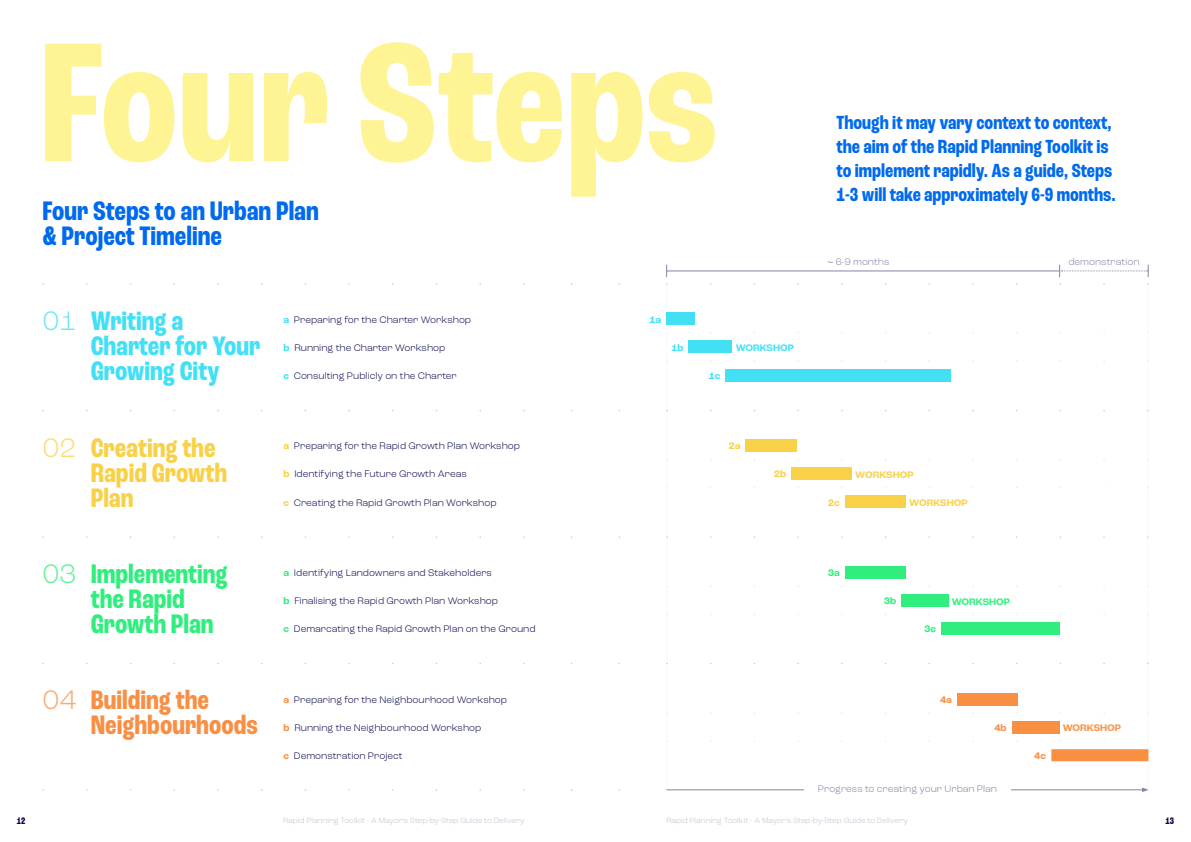
<style>
.page{position:relative;width:1191px;height:842px;background:#fff}
.page>*{position:absolute;margin:0;border:0;box-sizing:border-box;transform-origin:0 0}
.t1{font:700 condensed 28.1px/25.2px "Roc Grotesk";color:#006aef}
.t2{font:700 condensed 28.1px/25.2px "Roc Grotesk";color:#41e0f5}
.t3{font:700 condensed 28.1px/25.2px "Roc Grotesk";color:#30ee7d}
.t4{font:700 condensed 28.1px/25.2px "Roc Grotesk";color:#f8d148}
.t5{font:700 condensed 28.1px/25.2px "Roc Grotesk";color:#f98f43}
.t6{font:300 28.1px "Roc Grotesk";color:#70e8f8}
.t7{font:300 28.1px "Roc Grotesk";color:#fadd76}
.t8{font:300 28.1px "Roc Grotesk";color:#64f29e}
.t9{font:300 28.1px "Roc Grotesk";color:#faab72}
.t10{font:700 condensed 20px/24px "Roc Grotesk";color:#006aef}
.t11{font:300 10px "Roc Grotesk";color:#06074c}
.t12{font:300 10px "Roc Grotesk";color:#8383a5}
.t13{font:700 10px "Roc Grotesk";color:#f8d351}
.t14{font:700 10px "Roc Grotesk";color:#4ae2f6}
.t15{font:700 10px "Roc Grotesk";color:#3aef84}
.t16{font:700 10px "Roc Grotesk";color:#f9954d}
.t17{font:700 10px "Roc Grotesk";color:#41e0f5}
.t18{font:700 10px "Roc Grotesk";color:#f8d148}
.t19{font:700 10px "Roc Grotesk";color:#30ee7d}
.t20{font:700 10px "Roc Grotesk";color:#f98f43}
.t21{font:700 condensed 10px "Roc Grotesk";color:#06074c}
.t22{font:300 8px "Roc Grotesk";color:#c1c1d2}
.s1{font-weight:700;color:#41e0f5}
.s2{font-weight:700;color:#f8d148}
.s3{font-weight:700;color:#30ee7d}
.s4{font-weight:700;color:#f98f43}
</style>
<div class="page">
<svg style="left:45px;top:42px;width:669px;height:155px"></svg>
<hr style="left:666px;top:284px;width:1px;height:506px;background:#f9f9fa">
<hr style="left:1147px;top:284px;width:1px;height:506px;background:#f9f9fa">
<div style="left:666px;top:313px;width:29px;height:12px;background:#41e0f5"></div>
<div style="left:745px;top:440px;width:52px;height:12px;background:#f8d148"></div>
<div style="left:845px;top:566px;width:60px;height:12px;background:#30ee7d"></div>
<div style="left:956px;top:693px;width:61px;height:12px;background:#f98f43"></div>
<div style="left:941px;top:622px;width:118px;height:12px;background:#30ee7d"></div>
<div style="left:725px;top:369px;width:226px;height:12px;background:#41e0f5"></div>
<div style="left:688px;top:341px;width:44px;height:12px;background:#41e0f5"></div>
<div style="left:791px;top:468px;width:60px;height:12px;background:#f8d148"></div>
<div style="left:845px;top:496px;width:60px;height:12px;background:#f8d148"></div>
<div style="left:901px;top:594px;width:47px;height:12px;background:#30ee7d"></div>
<div style="left:1012px;top:721px;width:47px;height:12px;background:#f98f43"></div>
<hr style="left:1011px;top:789px;width:132px;height:1px;background:#8383a5">
<svg style="left:1142px;top:787px;width:6px;height:5px"></svg>
<hr style="left:666px;top:789px;width:138px;height:1px;background:#8383a5">
<hr style="left:666px;top:271px;width:393px;height:1px;background:#8383a5">
<svg style="left:666px;top:265px;width:1px;height:12px"></svg>
<svg style="left:1059px;top:265px;width:90px;height:12px"></svg>
<svg style="left:1051px;top:749px;width:97px;height:12px"></svg>
<h1 class="t1" style="left:43px;top:199px;width:278px">Four Steps to an Urban Plan &amp; Project Timeline</h1>
<h1 class="t6" style="left:43px;top:304px;width:36px">01</h1>
<h1 class="t2" style="left:91px;top:309px;width:171px">Writing a<br>Charter for Your<br>Growing City</h1>
<p class="t11" style="left:283px;top:313px;width:189px"><span class="s1">a</span> Preparing for the Charter Workshop</p>
<p class="t11" style="left:283px;top:341px;width:163px"><span class="s1">b</span> Running the Charter Workshop</p>
<p class="t11" style="left:283px;top:369px;width:175px"><span class="s1">c</span> Consulting Publicly on the Charter</p>
<h1 class="t7" style="left:43px;top:431px;width:36px">02</h1>
<h1 class="t4" style="left:91px;top:436px;width:138px">Creating the<br>Rapid Growth<br>Plan</h1>
<p class="t11" style="left:283px;top:440px;width:238px"><span class="s2">a</span> Preparing for the Rapid Growth Plan Workshop</p>
<p class="t11" style="left:283px;top:468px;width:185px"><span class="s2">b</span> Identifying the Future Growth Areas</p>
<p class="t11" style="left:283px;top:496px;width:214px"><span class="s2">c</span> Creating the Rapid Growth Plan Workshop</p>
<h1 class="t8" style="left:43px;top:557px;width:36px">03</h1>
<h1 class="t3" style="left:91px;top:562px;width:139px">Implementing the Rapid<br>Growth Plan</h1>
<p class="t11" style="left:283px;top:567px;width:210px"><span class="s3">a</span> Identifying Landowners and Stakeholders</p>
<p class="t11" style="left:283px;top:595px;width:216px"><span class="s3">b</span> Finalising the Rapid Growth Plan Workshop</p>
<p class="t11" style="left:283px;top:623px;width:253px"><span class="s3">c</span> Demarcating the Rapid Growth Plan on the Ground</p>
<h1 class="t9" style="left:43px;top:683px;width:36px">04</h1>
<h1 class="t5" style="left:91px;top:688px;width:169px">Building the<br>Neighbourhoods</h1>
<p class="t11" style="left:283px;top:694px;width:225px"><span class="s4">a</span> Preparing for the Neighbourhood Workshop</p>
<p class="t11" style="left:283px;top:722px;width:199px"><span class="s4">b</span> Running the Neighbourhood Workshop</p>
<p class="t11" style="left:283px;top:750px;width:120px"><span class="s4">c</span> Demonstration Project</p>
<p class="t17" style="left:649px;top:313px;width:13px">1a</p>
<p class="t17" style="left:671px;top:341px;width:14px">1b</p>
<h2 class="t10" style="left:836px;top:110px;width:281px">Though it may vary context to context, the aim of the Rapid Planning Toolkit is to implement rapidly. As a guide, Steps 1-3 will take approximately 6-9 months.</h2>
<p class="t12" style="left:827px;top:256px;width:64px">≈ 6-9 months</p>
<p class="t12" style="left:1068px;top:255px;width:73px">demonstration</p>
<p class="t17" style="left:709px;top:369px;width:13px">1c</p>
<p class="t14" style="left:735px;top:342px;width:60px">WORKSHOP</p>
<p class="t18" style="left:729px;top:440px;width:13px">2a</p>
<p class="t18" style="left:774px;top:468px;width:14px">2b</p>
<p class="t18" style="left:828px;top:496px;width:13px">2c</p>
<p class="t13" style="left:855px;top:468px;width:60px">WORKSHOP</p>
<p class="t13" style="left:909px;top:496px;width:60px">WORKSHOP</p>
<p class="t19" style="left:828px;top:567px;width:13px">3a</p>
<p class="t19" style="left:884px;top:595px;width:14px">3b</p>
<p class="t19" style="left:924px;top:623px;width:13px">3c</p>
<p class="t15" style="left:951px;top:595px;width:60px">WORKSHOP</p>
<p class="t20" style="left:940px;top:693px;width:13px">4a</p>
<p class="t20" style="left:994px;top:721px;width:14px">4b</p>
<p class="t12" style="left:817px;top:783px;width:181px">Progress to creating your Urban Plan</p>
<p class="t20" style="left:1034px;top:749px;width:13px">4c</p>
<p class="t16" style="left:1062px;top:722px;width:60px">WORKSHOP</p>
<p class="t21" style="left:17px;top:814px;width:10px">12</p>
<p class="t22" style="left:283px;top:816px;width:243px">Rapid Planning Toolkit - A Mayor’s Step-by-Step Guide to Delivery</p>
<p class="t22" style="left:666px;top:816px;width:243px">Rapid Planning Toolkit - A Mayor’s Step-by-Step Guide to Delivery</p>
<p class="t21" style="left:1165px;top:814px;width:10px">13</p>
</div>
